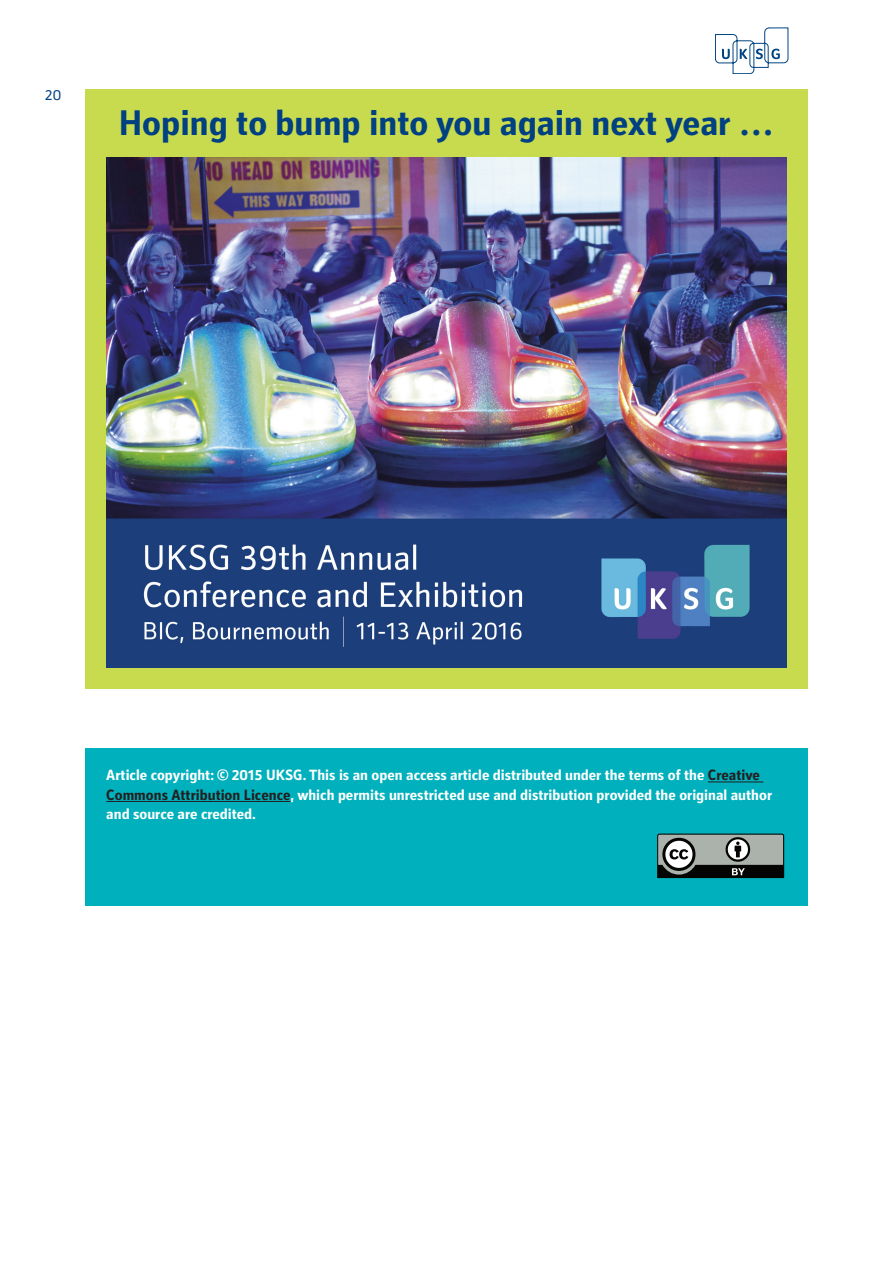
<style>
.page{position:relative;width:893px;height:1263px;background:#fff}
.page>*{position:absolute;margin:0;border:0;box-sizing:border-box;transform-origin:0 0}
.Smaller_Main_Headlin{font:700 36px "Secca Std";color:#014081}
.Credits_-_Author{font:700 15px/19.5px "Secca Std";color:#fff}
.t1{font:15px "Secca Std";color:#014081}
.s1{color:#231f20}
</style>
<div class="page">
<svg style="left:715px;top:28px;width:73px;height:46px"></svg>
<div style="left:85px;top:89px;width:723px;height:600px;background:#c8db4f"></div>
<img style="left:106px;top:157px;width:681px;height:511px">
<div style="left:85px;top:748px;width:723px;height:158px;background:#00b0bc"></div>
<hr style="left:708px;top:781px;width:55px;height:1px;background:#231f20">
<hr style="left:106px;top:801px;width:185px;height:1px;background:#231f20">
<svg style="left:657px;top:833px;width:128px;height:46px;background:#6f7a77"></svg>
<p class="t1" style="left:45px;top:87px;width:18px">20</p>
<p class="Smaller_Main_Headlin" style="left:119px;top:102px;width:657px">Hoping to bump into you again next year …</p>
<p class="Credits_-_Author" style="left:106px;top:766px;width:667px">Article copyright: © 2015 UKSG. This is an open access article distributed under the terms of the <span class="s1">Creative<br>Commons Attribution Licence</span>, which permits unrestricted use and distribution provided the original author and source are credited.</p>
</div>
